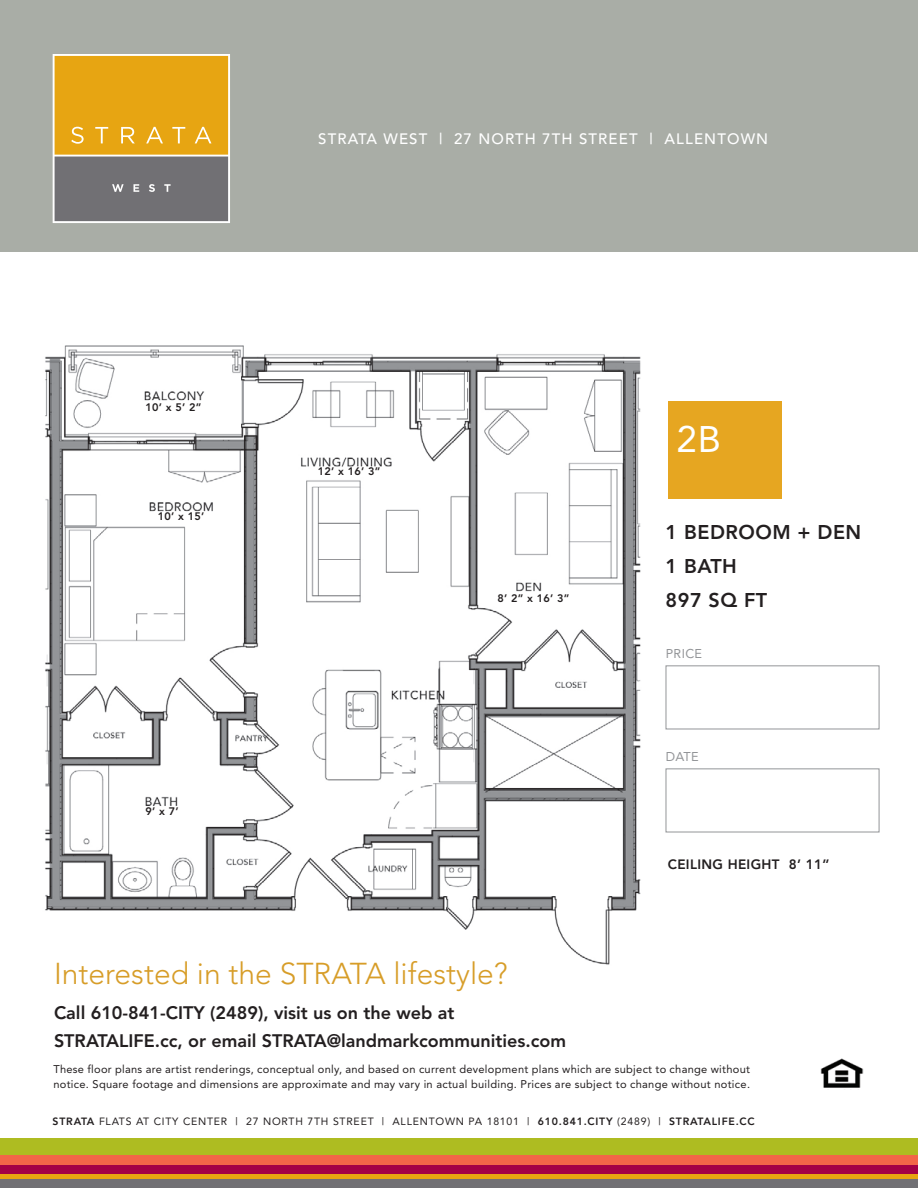
<style>
.page{position:relative;width:918px;height:1188px;background:#fff}
.page>*{position:absolute;margin:0;border:0;box-sizing:border-box;transform-origin:0 0}
.t1{font:36.75px "Avenir";color:#fff}
.t2{font:300 30px "Avenir";color:#d79d28}
.t3{font:800 19.8px/33.9px "Avenir";letter-spacing:.025em;color:#231f20}
.t4{font:800 18px/28.3px "Avenir";color:#231f20}
.t5{font:500 15px "Avenir";letter-spacing:.075em;color:#fff}
.t6{font:800 13.5px "Avenir";letter-spacing:.025em;color:#231f20}
.t7{font:12.75px "Avenir";letter-spacing:.025em;color:#939598}
.t8{font:11.1px/15px "Avenir";letter-spacing:.025em;color:#231f20}
.t9{font:800 10.8px "Avenir";letter-spacing:.025em;color:#231f20}
.t10{font:10.5px "Avenir";letter-spacing:.075em;color:#231f20}
.s1{font-weight:800}
</style>
<div class="page">
<div style="left:0;top:0;width:918px;height:252px;background:#a9ada6"></div>
<svg style="left:53px;top:54px;width:177px;height:169px;background:#bc9747"></svg>
<img style="left:821px;top:1058px;width:42px;height:30px">
<svg style="left:0;top:1173px;width:918px;height:7px;background:#cc8627"></svg>
<div style="left:0;top:1138px;width:918px;height:25px;background:#aebc21"></div>
<div style="left:0;top:1155px;width:918px;height:14px;background:#f26648"></div>
<div style="left:0;top:1165px;width:918px;height:8px;background:#a30146"></div>
<div style="left:0;top:1180px;width:918px;height:8px;background:#717074"></div>
<img style="left:45px;top:345px;width:621px;height:620px">
<div style="left:666px;top:665px;width:213px;height:64px;border:1px solid #939598"></div>
<div style="left:666px;top:769px;width:213px;height:63px;border:1px solid #939598"></div>
<div style="left:668px;top:402px;width:114px;height:97px;background:#e6a621"></div>
<p class="t9" style="left:146px;top:402px;width:57px">10’ x 5’ 2”</p>
<p class="t9" style="left:158px;top:511px;width:48px">10’ x 15’</p>
<p class="t9" style="left:146px;top:807px;width:35px">9’ x 7’</p>
<h3 class="t5" style="left:318px;top:130px;width:451px">STRATA WEST | 27 NORTH 7TH STREET | ALLENTOWN</h3>
<p class="t9" style="left:318px;top:467px;width:64px">12’ x 16’ 3”</p>
<p class="t9" style="left:498px;top:593px;width:73px">8’ 2” x 16’ 3”</p>
<h1 class="t1" style="left:676px;top:424px;width:46px">2B</h1>
<h3 class="t3" style="left:666px;top:516px;width:197px">1 BEDROOM + DEN<br>1 BATH<br>897 SQ FT</h3>
<p class="t7" style="left:666px;top:648px;width:38px">PRICE</p>
<p class="t7" style="left:666px;top:751px;width:34px">DATE</p>
<p class="t6" style="left:668px;top:859px;width:163px">CEILING HEIGHT 8’ 11’’</p>
<h2 class="t2" style="left:54px;top:961px;width:455px">Interested in the STRATA lifestyle?</h2>
<h3 class="t4" style="left:54px;top:1000px;width:514px">Call 610-841-CITY (2489), visit us on the web at<br>STRATALIFE.cc, or email STRATA@landmarkcommunities.com</h3>
<p class="t8" style="left:53px;top:1063px;width:698px">These floor plans are artist renderings, conceptual only, and based on current development plans which are subject to change without notice. Square footage and dimensions are approximate and may vary in actual building. Prices are subject to change without notice.</p>
<p class="t10" style="left:53px;top:1117px;width:704px"><span class="s1">STRATA</span> FLATS AT CITY CENTER | 27 NORTH 7TH STREET | ALLENTOWN PA 18101 | <span class="s1">610.841.CITY</span> (2489) | <span class="s1">STRATALIFE.CC</span></p>
</div>
